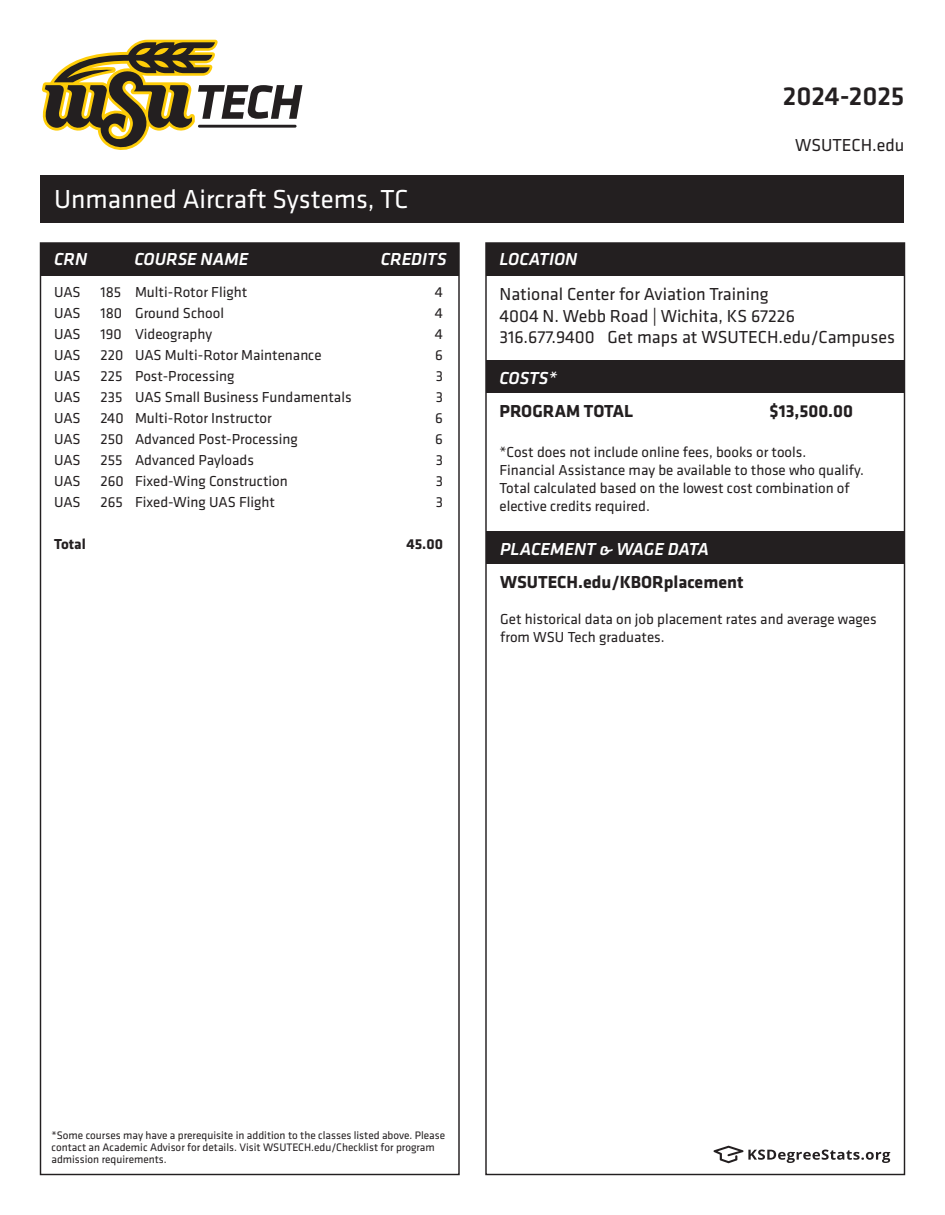
<style>
.page{position:relative;width:945px;height:1215px;background:#fff}
.page>*{position:absolute;margin:0;border:0;box-sizing:border-box;transform-origin:0 0}
.t1{font:27px "Klavika";color:#fff}
.t2{font:500 27px "Klavika";color:#231f20}
.t3{font:18px/21.6px "Klavika";color:#231f20}
.t4{font:italic 500 18px "Klavika";color:#fff}
.t5{font:700 18px "Klavika";color:#231f20}
.t6{font:15px/18px "Klavika";color:#231f20}
.t7{font:700 15px "Klavika";color:#231f20}
.t8{font:11.25px/12px "Klavika";color:#231f20}
</style>
<div class="page">
<div style="left:40px;top:243px;width:419px;height:33px;background:#231f20"></div>
<div style="left:40px;top:176px;width:864px;height:47px;background:#231f20"></div>
<div style="left:486px;top:243px;width:418px;height:33px;background:#231f20"></div>
<div style="left:486px;top:360px;width:418px;height:33px;background:#231f20"></div>
<svg style="left:714px;top:1146px;width:176px;height:17px"></svg>
<svg style="left:42px;top:40px;width:260px;height:110px"></svg>
<div style="left:487px;top:532px;width:418px;height:32px;background:#231f20"></div>
<h1 class="t2" style="left:783px;top:78px;width:123px">2024-2025</h1>
<h1 class="t1" style="left:54px;top:181px;width:356px">Unmanned Aircraft Systems, TC</h1>
<p class="t4" style="left:54px;top:247px;width:35px">CRN</p>
<p class="t4" style="left:134px;top:247px;width:116px">COURSE NAME</p>
<p class="t4" style="left:381px;top:247px;width:67px">CREDITS</p>
<p class="t4" style="left:500px;top:247px;width:80px">LOCATION</p>
<p class="t3" style="left:795px;top:134px;width:111px">WSUTECH.edu</p>
<p class="t6" style="left:54px;top:283px;width:28px">UAS</p>
<p class="t6" style="left:101px;top:283px;width:148px">185 Multi-Rotor Flight</p>
<p class="t6" style="left:435px;top:283px;width:10px">4</p>
<p class="t6" style="left:54px;top:304px;width:28px">UAS</p>
<p class="t6" style="left:101px;top:304px;width:125px">180 Ground School</p>
<p class="t6" style="left:435px;top:304px;width:10px">4</p>
<p class="t6" style="left:54px;top:325px;width:28px">UAS</p>
<p class="t6" style="left:101px;top:325px;width:113px">190 Videography</p>
<p class="t6" style="left:435px;top:325px;width:10px">4</p>
<p class="t6" style="left:54px;top:346px;width:28px">UAS</p>
<p class="t6" style="left:101px;top:346px;width:223px">220 UAS Multi-Rotor Maintenance</p>
<p class="t6" style="left:435px;top:346px;width:9px">6</p>
<p class="t6" style="left:54px;top:367px;width:28px">UAS</p>
<p class="t6" style="left:101px;top:367px;width:135px">225 Post-Processing</p>
<p class="t6" style="left:436px;top:367px;width:9px">3</p>
<p class="t6" style="left:54px;top:388px;width:28px">UAS</p>
<p class="t6" style="left:101px;top:388px;width:253px">235 UAS Small Business Fundamentals</p>
<p class="t6" style="left:436px;top:388px;width:9px">3</p>
<p class="t6" style="left:54px;top:409px;width:28px">UAS</p>
<p class="t6" style="left:101px;top:409px;width:173px">240 Multi-Rotor Instructor</p>
<p class="t6" style="left:435px;top:409px;width:9px">6</p>
<p class="t6" style="left:54px;top:430px;width:28px">UAS</p>
<p class="t6" style="left:101px;top:430px;width:199px">250 Advanced Post-Processing</p>
<p class="t6" style="left:435px;top:430px;width:9px">6</p>
<p class="t6" style="left:54px;top:451px;width:28px">UAS</p>
<p class="t6" style="left:101px;top:451px;width:155px">255 Advanced Payloads</p>
<p class="t6" style="left:436px;top:451px;width:9px">3</p>
<p class="t6" style="left:54px;top:472px;width:28px">UAS</p>
<p class="t6" style="left:101px;top:472px;width:189px">260 Fixed-Wing Construction</p>
<p class="t6" style="left:436px;top:472px;width:9px">3</p>
<p class="t6" style="left:54px;top:493px;width:28px">UAS</p>
<p class="t6" style="left:101px;top:493px;width:176px">265 Fixed-Wing UAS Flight</p>
<p class="t6" style="left:436px;top:493px;width:9px">3</p>
<p class="t7" style="left:54px;top:534px;width:33px">Total</p>
<p class="t7" style="left:407px;top:534px;width:38px">45.00</p>
<p class="t3" style="left:500px;top:283px;width:397px">National Center for Aviation Training<br>4004 N. Webb Road | Wichita, KS 67226<br>316.677.9400 Get maps at WSUTECH.edu/Campuses</p>
<p class="t4" style="left:500px;top:366px;width:59px">COSTS*</p>
<p class="t5" style="left:500px;top:398px;width:135px">PROGRAM TOTAL</p>
<p class="t5" style="left:769px;top:398px;width:85px">$13,500.00</p>
<p class="t6" style="left:500px;top:442px;width:366px">*Cost does not include online fees, books or tools.<br>Financial Assistance may be available to those who qualify.<br>Total calculated based on the lowest cost combination of elective credits required.</p>
<p class="t4" style="left:500px;top:537px;width:211px">PLACEMENT &amp; WAGE DATA</p>
<p class="t5" style="left:500px;top:570px;width:245px">WSUTECH.edu/KBORplacement</p>
<p class="t6" style="left:500px;top:610px;width:378px">Get historical data on job placement rates and average wages from WSU Tech graduates.</p>
<p class="t8" style="left:52px;top:1128px;width:395px">*Some courses may have a prerequisite in addition to the classes listed above. Please contact an Academic Advisor for details. Visit WSUTECH.edu/Checklist for program admission requirements.</p>
</div>
